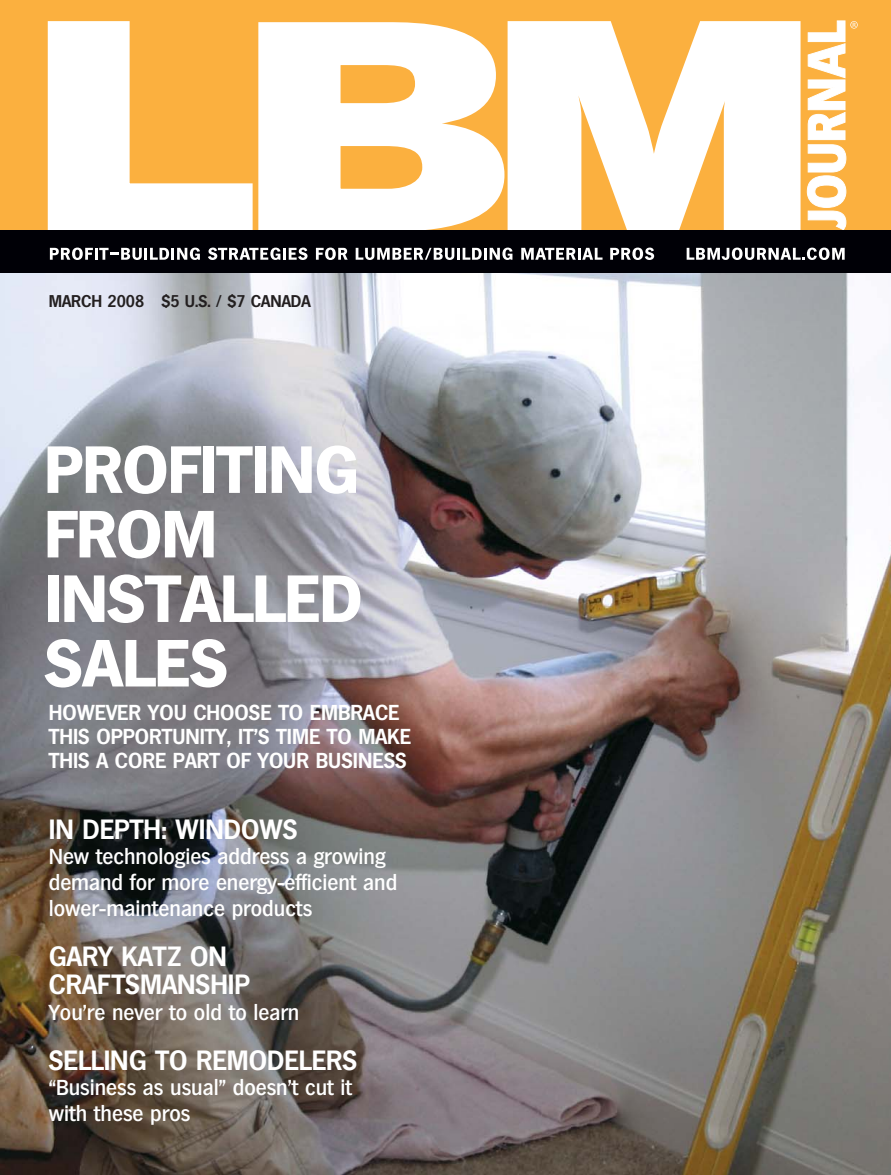
<style>
.page{position:relative;width:891px;height:1175px;background:#fff}
.page>*{position:absolute;margin:0;border:0;box-sizing:border-box;transform-origin:0 0}
.t1{font:700 64.5px/64.5px "Hamburg TS";color:#fff}
.t2{font:600 27px/28.5px "Hamburg TS";color:#fff}
.t3{font:500 21px/25.5px "Hamburg TS";color:#fff}
.t4{font:600 21px/24px "Hamburg TS";color:#fff}
.t5{font:600 16.5px "Hamburg TS";color:#231f20}
</style>
<div class="page">
<img style="left:0;top:273px;width:891px;height:901px">
<div style="left:0;top:0;width:891px;height:231px;background:#fbb03f"></div>
<svg style="left:46px;top:19px;width:209px;height:212px"></svg>
<svg style="left:257px;top:21px;width:248px;height:210px"></svg>
<svg style="left:505px;top:18px;width:298px;height:213px"></svg>
<div style="left:0;top:231px;width:891px;height:42px;background:#000006"></div>
<svg style="left:807px;top:20px;width:51px;height:210px"></svg>
<svg style="left:50px;top:247px;width:150px;height:13px"></svg>
<svg style="left:208px;top:247px;width:100px;height:13px"></svg>
<svg style="left:316px;top:247px;width:32px;height:13px"></svg>
<svg style="left:356px;top:247px;width:156px;height:13px"></svg>
<svg style="left:521px;top:248px;width:82px;height:12px"></svg>
<svg style="left:610px;top:247px;width:44px;height:13px"></svg>
<svg style="left:687px;top:247px;width:158px;height:13px"></svg>
<p class="t5" style="left:49px;top:294px;width:263px">MARCH 2008 $5 U.S. / $7 CANADA</p>
<h1 class="t1" style="left:45px;top:441px;width:319px">PROFITING<br>FROM<br>INSTALLED<br>SALES</h1>
<p class="t4" style="left:49px;top:701px;width:364px">HOWEVER YOU CHOOSE TO EMBRACE<br>THIS OPPORTUNITY, IT'S TIME TO MAKE<br>THIS A CORE PART OF YOUR BUSINESS</p>
<p class="t2" style="left:49px;top:816px;width:250px">IN DEPTH: WINDOWS</p>
<p class="t3" style="left:49px;top:845px;width:350px">New technologies address a growing demand for more energy-efficient and lower-maintenance products</p>
<p class="t2" style="left:49px;top:943px;width:203px">GARY KATZ ON<br>CRAFTSMANSHIP</p>
<p class="t3" style="left:49px;top:1000px;width:252px">You're never to old to learn</p>
<p class="t2" style="left:49px;top:1047px;width:310px">SELLING TO REMODELERS</p>
<p class="t3" style="left:49px;top:1076px;width:305px">“Business as usual" doesn't cut it with these pros</p>
</div>
